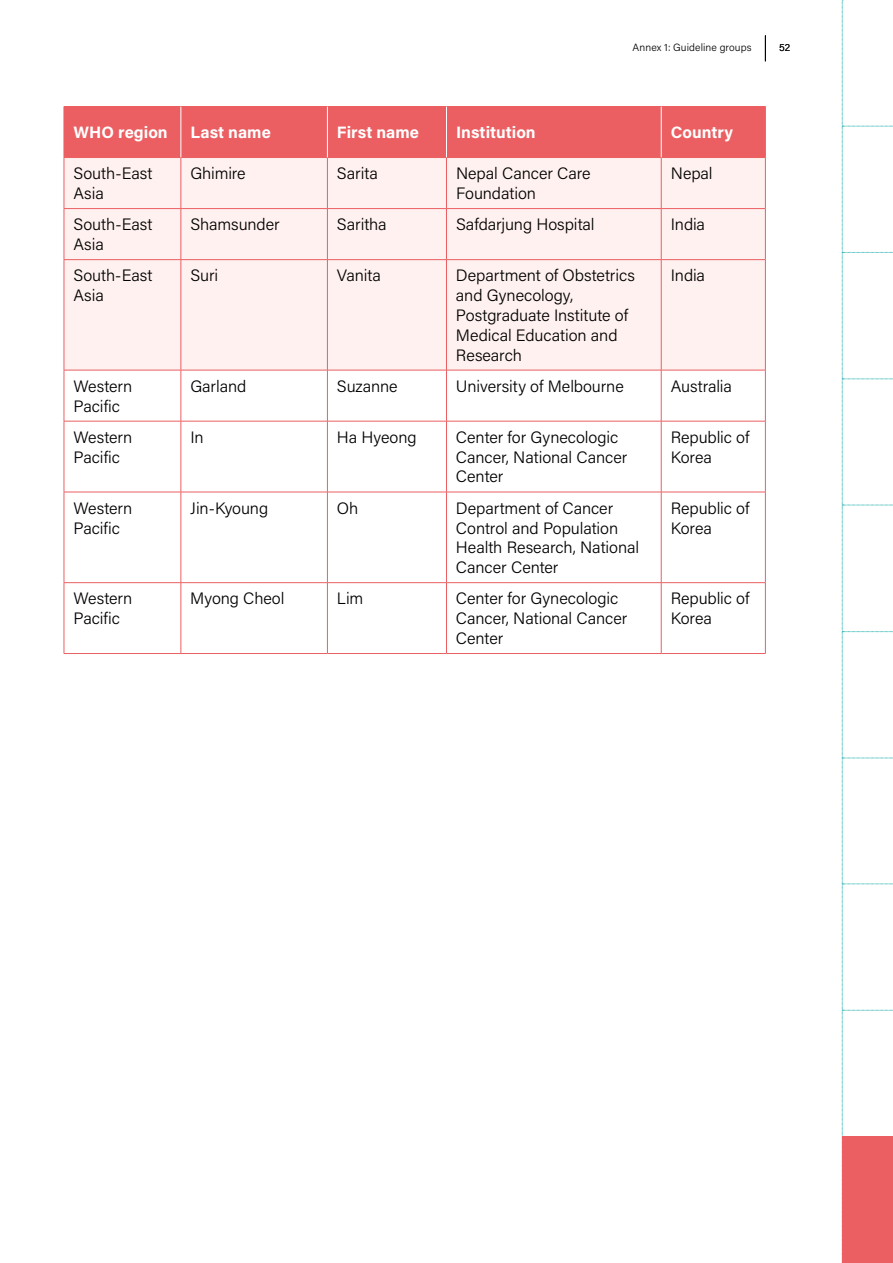
<style>
.page{position:relative;width:893px;height:1263px;background:#fff}
.page>*{position:absolute;margin:0;border:0;box-sizing:border-box;transform-origin:0 0}
.t1{font:300 16.5px/19.8px "Acumin Pro";letter-spacing:-.005em;color:#000}
.t2{font:700 16.5px "Acumin Pro";color:#fff}
.t3{font:300 10.5px "Acumin Pro";letter-spacing:.01em;color:#000}
</style>
<div class="page">
<svg style="left:842px;top:0;width:51px;height:1136px"></svg>
<svg style="left:765px;top:35px;width:1px;height:26px"></svg>
<div style="left:842px;top:1136px;width:51px;height:127px;background:#eb5f62"></div>
<div style="left:65px;top:107px;width:700px;height:50px;background:#eb5f62"></div>
<div style="left:65px;top:158px;width:700px;height:212px;background:#fef1ef"></div>
<svg style="left:65px;top:371px;width:700px;height:282px"></svg>
<hr style="left:64px;top:106px;width:117px;height:1px;background:#eb5f62">
<hr style="left:64px;top:107px;width:1px;height:50px;background:#eb5f62">
<hr style="left:181px;top:106px;width:146px;height:1px;background:#eb5f62">
<hr style="left:327px;top:106px;width:119px;height:1px;background:#eb5f62">
<hr style="left:446px;top:106px;width:215px;height:1px;background:#eb5f62">
<hr style="left:661px;top:106px;width:105px;height:1px;background:#eb5f62">
<hr style="left:765px;top:107px;width:1px;height:50px;background:#eb5f62">
<hr style="left:64px;top:158px;width:1px;height:50px;background:#eb5f62">
<hr style="left:64px;top:209px;width:1px;height:50px;background:#eb5f62">
<hr style="left:64px;top:260px;width:1px;height:110px;background:#eb5f62">
<hr style="left:64px;top:370px;width:1px;height:51px;background:#eb5f62">
<hr style="left:64px;top:421px;width:1px;height:71px;background:#eb5f62">
<hr style="left:64px;top:492px;width:1px;height:90px;background:#eb5f62">
<hr style="left:64px;top:583px;width:1px;height:70px;background:#eb5f62">
<hr style="left:64px;top:157px;width:117px;height:1px;background:#eb5f62">
<hr style="left:181px;top:157px;width:146px;height:1px;background:#eb5f62">
<hr style="left:181px;top:158px;width:1px;height:50px;background:#eb5f62">
<hr style="left:327px;top:157px;width:119px;height:1px;background:#eb5f62">
<hr style="left:327px;top:158px;width:1px;height:50px;background:#eb5f62">
<hr style="left:446px;top:157px;width:215px;height:1px;background:#eb5f62">
<hr style="left:446px;top:158px;width:1px;height:50px;background:#eb5f62">
<hr style="left:661px;top:157px;width:105px;height:1px;background:#eb5f62">
<hr style="left:661px;top:158px;width:1px;height:50px;background:#eb5f62">
<hr style="left:765px;top:158px;width:1px;height:50px;background:#eb5f62">
<hr style="left:64px;top:208px;width:117px;height:1px;background:#eb5f62">
<hr style="left:181px;top:208px;width:146px;height:1px;background:#eb5f62">
<hr style="left:181px;top:209px;width:1px;height:50px;background:#eb5f62">
<hr style="left:327px;top:208px;width:119px;height:1px;background:#eb5f62">
<hr style="left:327px;top:209px;width:1px;height:50px;background:#eb5f62">
<hr style="left:446px;top:208px;width:215px;height:1px;background:#eb5f62">
<hr style="left:446px;top:209px;width:1px;height:50px;background:#eb5f62">
<hr style="left:661px;top:208px;width:105px;height:1px;background:#eb5f62">
<hr style="left:661px;top:209px;width:1px;height:50px;background:#eb5f62">
<hr style="left:765px;top:209px;width:1px;height:50px;background:#eb5f62">
<hr style="left:64px;top:259px;width:117px;height:1px;background:#eb5f62">
<hr style="left:181px;top:259px;width:146px;height:1px;background:#eb5f62">
<hr style="left:181px;top:260px;width:1px;height:110px;background:#eb5f62">
<hr style="left:327px;top:259px;width:119px;height:1px;background:#eb5f62">
<hr style="left:327px;top:260px;width:1px;height:110px;background:#eb5f62">
<hr style="left:446px;top:259px;width:215px;height:1px;background:#eb5f62">
<hr style="left:446px;top:260px;width:1px;height:110px;background:#eb5f62">
<hr style="left:661px;top:259px;width:105px;height:1px;background:#eb5f62">
<hr style="left:661px;top:260px;width:1px;height:110px;background:#eb5f62">
<hr style="left:765px;top:260px;width:1px;height:110px;background:#eb5f62">
<hr style="left:64px;top:370px;width:117px;height:1px;background:#eb5f62">
<hr style="left:181px;top:370px;width:146px;height:1px;background:#eb5f62">
<hr style="left:181px;top:370px;width:1px;height:51px;background:#eb5f62">
<hr style="left:327px;top:370px;width:119px;height:1px;background:#eb5f62">
<hr style="left:327px;top:370px;width:1px;height:51px;background:#eb5f62">
<hr style="left:446px;top:370px;width:215px;height:1px;background:#eb5f62">
<hr style="left:446px;top:370px;width:1px;height:51px;background:#eb5f62">
<hr style="left:661px;top:370px;width:105px;height:1px;background:#eb5f62">
<hr style="left:661px;top:370px;width:1px;height:51px;background:#eb5f62">
<hr style="left:765px;top:370px;width:1px;height:51px;background:#eb5f62">
<hr style="left:64px;top:421px;width:117px;height:1px;background:#eb5f62">
<hr style="left:181px;top:421px;width:146px;height:1px;background:#eb5f62">
<hr style="left:181px;top:421px;width:1px;height:71px;background:#eb5f62">
<hr style="left:327px;top:421px;width:119px;height:1px;background:#eb5f62">
<hr style="left:327px;top:421px;width:1px;height:71px;background:#eb5f62">
<hr style="left:446px;top:421px;width:215px;height:1px;background:#eb5f62">
<hr style="left:446px;top:421px;width:1px;height:71px;background:#eb5f62">
<hr style="left:661px;top:421px;width:105px;height:1px;background:#eb5f62">
<hr style="left:661px;top:421px;width:1px;height:71px;background:#eb5f62">
<hr style="left:765px;top:421px;width:1px;height:71px;background:#eb5f62">
<hr style="left:64px;top:492px;width:117px;height:1px;background:#eb5f62">
<hr style="left:181px;top:492px;width:146px;height:1px;background:#eb5f62">
<hr style="left:181px;top:492px;width:1px;height:90px;background:#eb5f62">
<hr style="left:327px;top:492px;width:119px;height:1px;background:#eb5f62">
<hr style="left:327px;top:492px;width:1px;height:90px;background:#eb5f62">
<hr style="left:446px;top:492px;width:215px;height:1px;background:#eb5f62">
<hr style="left:446px;top:492px;width:1px;height:90px;background:#eb5f62">
<hr style="left:661px;top:492px;width:105px;height:1px;background:#eb5f62">
<hr style="left:661px;top:492px;width:1px;height:90px;background:#eb5f62">
<hr style="left:765px;top:492px;width:1px;height:90px;background:#eb5f62">
<hr style="left:64px;top:582px;width:117px;height:1px;background:#eb5f62">
<hr style="left:181px;top:582px;width:146px;height:1px;background:#eb5f62">
<hr style="left:181px;top:583px;width:1px;height:70px;background:#eb5f62">
<hr style="left:327px;top:582px;width:119px;height:1px;background:#eb5f62">
<hr style="left:327px;top:583px;width:1px;height:70px;background:#eb5f62">
<hr style="left:446px;top:582px;width:215px;height:1px;background:#eb5f62">
<hr style="left:446px;top:583px;width:1px;height:70px;background:#eb5f62">
<hr style="left:661px;top:582px;width:105px;height:1px;background:#eb5f62">
<hr style="left:661px;top:583px;width:1px;height:70px;background:#eb5f62">
<hr style="left:765px;top:583px;width:1px;height:70px;background:#eb5f62">
<hr style="left:64px;top:653px;width:117px;height:1px;background:#eb5f62">
<hr style="left:181px;top:653px;width:146px;height:1px;background:#eb5f62">
<hr style="left:327px;top:653px;width:119px;height:1px;background:#eb5f62">
<hr style="left:446px;top:653px;width:215px;height:1px;background:#eb5f62">
<hr style="left:661px;top:653px;width:105px;height:1px;background:#eb5f62">
<hr style="left:181px;top:107px;width:1px;height:50px;background:#fff">
<hr style="left:327px;top:107px;width:1px;height:50px;background:#fff">
<hr style="left:446px;top:107px;width:1px;height:50px;background:#fff">
<hr style="left:661px;top:107px;width:1px;height:50px;background:#fff">
<p class="t3" style="left:632px;top:40px;width:121px">Annex 1: Guideline groups</p>
<p class="t3" style="left:779px;top:40px;width:13px">52</p>
<p class="t2" style="left:74px;top:121px;width:96px">WHO region</p>
<p class="t2" style="left:190px;top:121px;width:82px">Last name</p>
<p class="t2" style="left:337px;top:121px;width:83px">First name</p>
<p class="t2" style="left:456px;top:121px;width:81px">Institution</p>
<p class="t2" style="left:671px;top:121px;width:64px">Country</p>
<p class="t1" style="left:74px;top:163px;width:81px">South-East<br>Asia</p>
<p class="t1" style="left:190px;top:163px;width:57px">Ghimire</p>
<p class="t1" style="left:337px;top:163px;width:42px">Sarita</p>
<p class="t1" style="left:456px;top:163px;width:136px">Nepal Cancer Care<br>Foundation</p>
<p class="t1" style="left:671px;top:163px;width:43px">Nepal</p>
<p class="t1" style="left:73px;top:214px;width:81px">South-East<br>Asia</p>
<p class="t1" style="left:190px;top:214px;width:91px">Shamsunder</p>
<p class="t1" style="left:337px;top:214px;width:51px">Saritha</p>
<p class="t1" style="left:456px;top:214px;width:140px">Safdarjung Hospital</p>
<p class="t1" style="left:671px;top:214px;width:36px">India</p>
<p class="t1" style="left:73px;top:265px;width:81px">South-East<br>Asia</p>
<p class="t1" style="left:190px;top:265px;width:29px">Suri</p>
<p class="t1" style="left:337px;top:265px;width:46px">Vanita</p>
<p class="t1" style="left:456px;top:265px;width:180px">Department of Obstetrics and Gynecology,<br>Postgraduate Institute of<br>Medical Education and<br>Research</p>
<p class="t1" style="left:671px;top:265px;width:36px">India</p>
<p class="t1" style="left:73px;top:375px;width:60px">Western<br>Pacific</p>
<p class="t1" style="left:190px;top:375px;width:57px">Garland</p>
<p class="t1" style="left:337px;top:375px;width:62px">Suzanne</p>
<p class="t1" style="left:456px;top:375px;width:169px">University of Melbourne</p>
<p class="t1" style="left:671px;top:375px;width:63px">Australia</p>
<p class="t1" style="left:73px;top:426px;width:60px">Western<br>Pacific</p>
<p class="t1" style="left:190px;top:426px;width:15px">In</p>
<p class="t1" style="left:337px;top:426px;width:81px">Ha Hyeong</p>
<p class="t1" style="left:456px;top:426px;width:173px">Center for Gynecologic<br>Cancer, National Cancer<br>Center</p>
<p class="t1" style="left:671px;top:426px;width:80px">Republic of<br>Korea</p>
<p class="t1" style="left:73px;top:497px;width:60px">Western<br>Pacific</p>
<p class="t1" style="left:190px;top:497px;width:79px">Jin-Kyoung</p>
<p class="t1" style="left:337px;top:497px;width:23px">Oh</p>
<p class="t1" style="left:456px;top:497px;width:185px">Department of Cancer<br>Control and Population<br>Health Research, National<br>Cancer Center</p>
<p class="t1" style="left:671px;top:497px;width:80px">Republic of<br>Korea</p>
<p class="t1" style="left:73px;top:588px;width:60px">Western<br>Pacific</p>
<p class="t1" style="left:190px;top:588px;width:96px">Myong Cheol</p>
<p class="t1" style="left:337px;top:588px;width:28px">Lim</p>
<p class="t1" style="left:456px;top:588px;width:173px">Center for Gynecologic<br>Cancer, National Cancer<br>Center</p>
<p class="t1" style="left:671px;top:588px;width:80px">Republic of<br>Korea</p>
</div>
